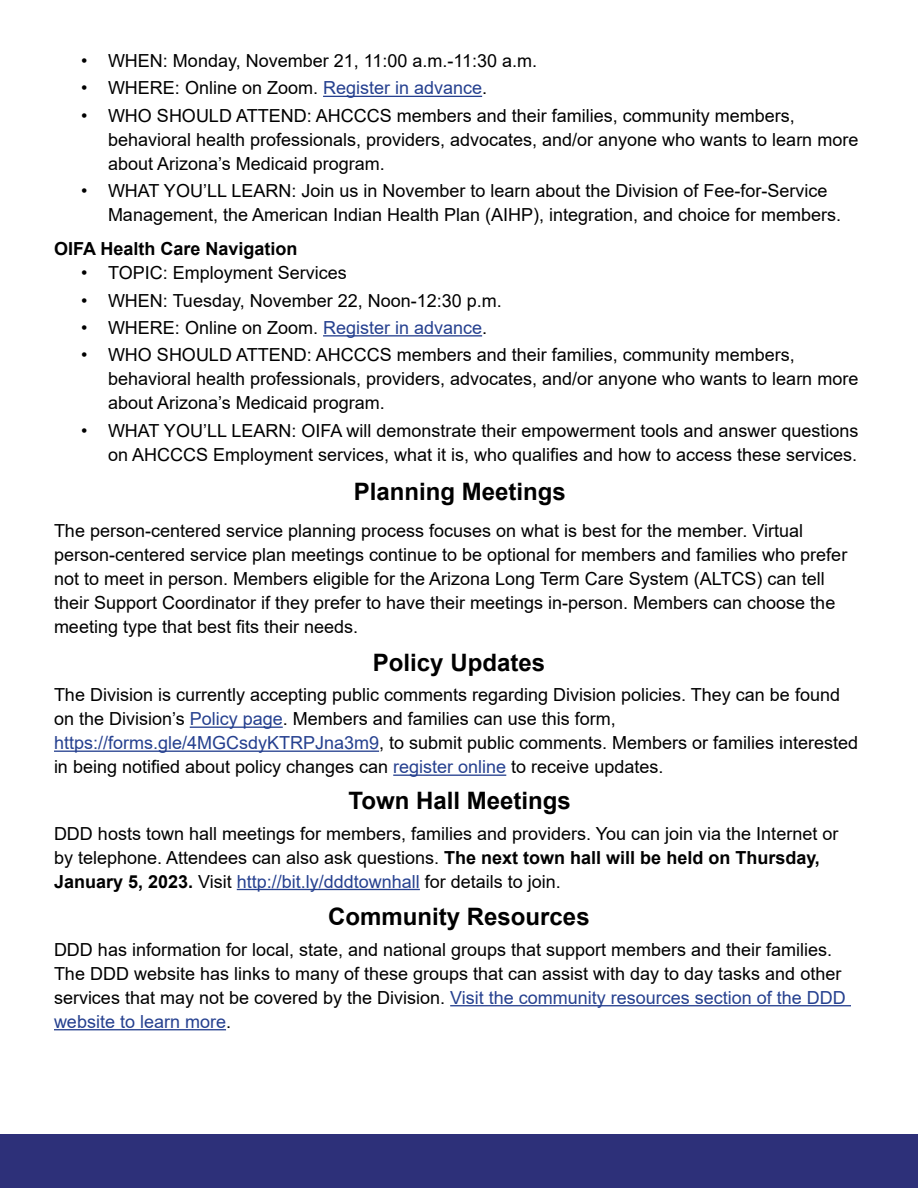
<style>
.page{position:relative;width:918px;height:1188px;background:#fff}
.page>*{position:absolute;margin:0;border:0;box-sizing:border-box;transform-origin:0 0}
.t1{font:700 24px "Arial";color:#000}
.t2{font:18px/24px "Arial";color:#000}
.t3{font:700 18px "Arial";color:#000}
.s1{color:#25408f}
.s2{font-weight:700}
</style>
<div class="page">
<div style="left:0;top:1134px;width:918px;height:54px;background:#2d3079"></div>
<hr style="left:323px;top:96px;width:159px;height:1px;background:#25408f">
<hr style="left:323px;top:335px;width:159px;height:2px;background:#25408f">
<hr style="left:190px;top:727px;width:93px;height:1px;background:#25408f">
<hr style="left:54px;top:751px;width:325px;height:1px;background:#25408f">
<hr style="left:393px;top:775px;width:113px;height:1px;background:#25408f">
<hr style="left:237px;top:889px;width:183px;height:1px;background:#25408f">
<hr style="left:450px;top:1005px;width:401px;height:1px;background:#25408f">
<hr style="left:54px;top:1029px;width:172px;height:1px;background:#25408f">
<p class="t2" style="left:81px;top:49px;width:458px">• WHEN: Monday, November 21, 11:00 a.m.-11:30 a.m.</p>
<p class="t2" style="left:81px;top:76px;width:408px">• WHERE: Online on Zoom. <span class="s1">Register in advance</span>.</p>
<p class="t2" style="left:108px;top:103px;width:752px;text-indent:-27px">• WHO SHOULD ATTEND: AHCCCS members and their families, community members, behavioral health professionals, providers, advocates, and/or anyone who wants to learn more about Arizona’s Medicaid program.</p>
<p class="t2" style="left:108px;top:179px;width:735px;text-indent:-27px">• WHAT YOU’LL LEARN: Join us in November to learn about the Division of Fee-for-Service<br>Management, the American Indian Health Plan (AIHP), integration, and choice for members.</p>
<p class="t3" style="left:54px;top:236px;width:245px">OIFA Health Care Navigation</p>
<p class="t2" style="left:81px;top:261px;width:267px">• TOPIC: Employment Services</p>
<p class="t2" style="left:81px;top:288px;width:422px">• WHEN: Tuesday, November 22, Noon-12:30 p.m.</p>
<p class="t2" style="left:81px;top:315px;width:408px">• WHERE: Online on Zoom. <span class="s1">Register in advance</span>.</p>
<p class="t2" style="left:108px;top:343px;width:752px;text-indent:-27px">• WHO SHOULD ATTEND: AHCCCS members and their families, community members, behavioral health professionals, providers, advocates, and/or anyone who wants to learn more about Arizona’s Medicaid program.</p>
<p class="t2" style="left:81px;top:418px;width:779px;text-align:right">• WHAT YOU’LL LEARN: OIFA will demonstrate their empowerment tools and answer questions on AHCCCS Employment services, what it is, who qualifies and how to access these services.</p>
<h1 class="t1" style="left:354px;top:474px;width:214px">Planning Meetings</h1>
<p class="t2" style="left:54px;top:519px;width:795px">The person-centered service planning process focuses on what is best for the member. Virtual person-centered service plan meetings continue to be optional for members and families who prefer not to meet in person. Members eligible for the Arizona Long Term Care System (ALTCS) can tell their Support Coordinator if they prefer to have their meetings in-person. Members can choose the meeting type that best fits their needs.</p>
<h1 class="t1" style="left:373px;top:645px;width:174px">Policy Updates</h1>
<p class="t2" style="left:54px;top:683px;width:806px">The Division is currently accepting public comments regarding Division policies. They can be found on the Division’s <span class="s1">Policy page</span>. Members and families can use this form, <span class="s1">https://forms.gle/4MGCsdyKTRPJna3m9</span>, to submit public comments. Members or families interested in being notified about policy changes can <span class="s1">register online</span> to receive updates.</p>
<h1 class="t1" style="left:349px;top:783px;width:224px">Town Hall Meetings</h1>
<p class="t2" style="left:54px;top:821px;width:786px">DDD hosts town hall meetings for members, families and providers. You can join via the Internet or by telephone. Attendees can also ask questions. <span class="s2">The next town hall will be held on Thursday,<br>January 5, 2023.</span> Visit <span class="s1">http://bit.ly/dddtownhall</span> for details to join.</p>
<h1 class="t1" style="left:328px;top:900px;width:263px">Community Resources</h1>
<p class="t2" style="left:54px;top:937px;width:793px">DDD has information for local, state, and national groups that support members and their families.<br>The DDD website has links to many of these groups that can assist with day to day tasks and other services that may not be covered by the Division. <span class="s1">Visit the community resources section of the DDD website to learn more</span>.</p>
</div>
